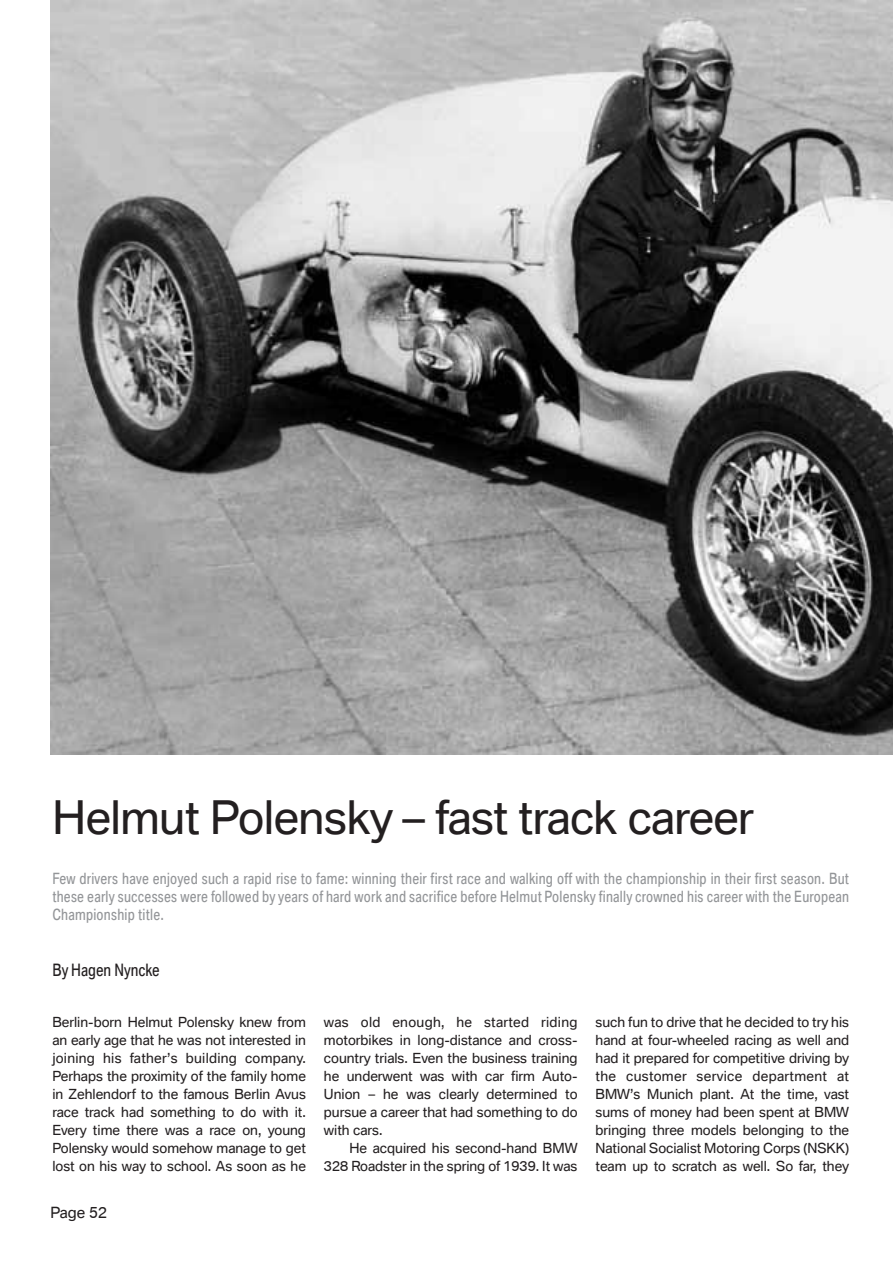
<style>
.page{position:relative;width:893px;height:1263px;background:#fff}
.page>*{position:absolute;margin:0;border:0;box-sizing:border-box;transform-origin:0 0}
.t1{font:45px "BMW Type";letter-spacing:-.01em;color:#231f20}
.t2{font:condensed 16.5px "BMW Type";color:#231f20}
.t3{font:condensed 15px/18px "BMW Type";letter-spacing:.015em;color:#939598;text-align:justify}
.t4{font:15px "BMW Type";color:#231f20}
.t5{font:13.5px/18px "BMW Type";color:#231f20;text-align:justify}
</style>
<div class="page">
<img style="left:51px;top:1px;width:841px;height:754px">
<h1 class="t1" style="left:53px;top:791px;width:702px">Helmut Polensky – fast track career</h1>
<p class="t3" style="left:52px;top:869px;width:798px">Few drivers have enjoyed such a rapid rise to fame: winning their first race and walking off with the championship in their first season. But these early successes were followed by years of hard work and sacrifice before Helmut Polensky finally crowned his career with the European Championship title.</p>
<p class="t2" style="left:52px;top:960px;width:108px">By Hagen Nyncke</p>
<p class="t5" style="left:52px;top:1013px;width:255px">Berlin-born Helmut Polensky knew from an early age that he was not interested in joining his father’s building company.<br>Perhaps the proximity of the family home in Zehlendorf to the famous Berlin Avus race track had something to do with it.<br>Every time there was a race on, young Polensky would somehow manage to get lost on his way to school. As soon as he</p>
<p class="t5" style="left:324px;top:1013px;width:255px">was old enough, he started riding motorbikes in long-distance and cross&shy;country trials. Even the business training he underwent was with car firm Auto-Union – he was clearly determined to pursue a career that had something to do with cars.</p>
<p class="t5" style="left:324px;top:1139px;width:255px;text-align:right">He acquired his second-hand BMW<br>328 Roadster in the spring of 1939. It was</p>
<p class="t4" style="left:50px;top:1204px;width:58px">Page 52</p>
<p class="t5" style="left:595px;top:1013px;width:255px">such fun to drive that he decided to try his hand at four-wheeled racing as well and had it prepared for competitive driving by the customer service department at BMW’s Munich plant. At the time, vast sums of money had been spent at BMW bringing three models belonging to the National Socialist Motoring Corps (NSKK) team up to scratch as well. So far, they</p>
</div>
